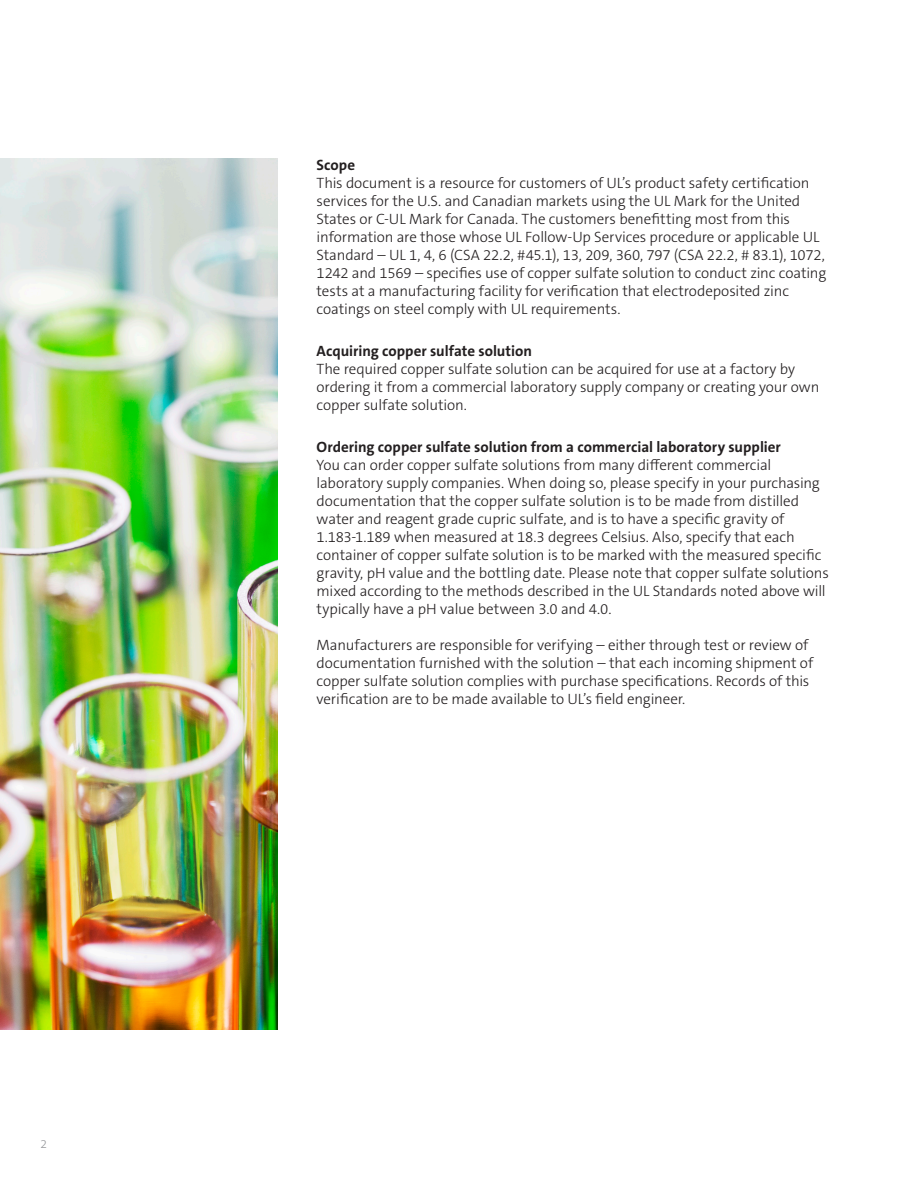
<style>
.page{position:relative;width:918px;height:1188px;background:#fff}
.page>*{position:absolute;margin:0;border:0;box-sizing:border-box;transform-origin:0 0}
.Body_Copy{font:300 15px/18px "The Sans C5";letter-spacing:-.01em;color:#231f20}
.Subhead{font:700 15px "The Sans C5";color:#231f20}
.t1{font:300 12px "The Sans C5";color:#939598}
.s1{font-size:16.5px;color:#fff}
</style>
<div class="page">
<svg style="left:277px;top:398px;width:1px;height:355px"></svg>
<img style="left:0;top:159px;width:277px;height:871px">
<p class="t1" style="left:40px;top:1136px;width:8px">2</p>
<p class="Subhead" style="left:317px;top:155px;width:40px">Scope</p>
<p class="Body_Copy" style="left:317px;top:174px;width:511px">This document is a resource for customers of UL’s product safety certification services for the U.S. and Canadian markets using the UL Mark for the United States or C-UL Mark for Canada. The customers benefitting most from this information are those whose UL Follow-Up Services procedure or applicable UL Standard – UL 1, 4, 6 (CSA 22.2, #45.1), 13, 209, 360, 797 (CSA 22.2, # 83.1), 1072, 1242 and 1569 – specifies use of copper sulfate solution to conduct zinc coating tests at a manufacturing facility for verification that electrodeposited zinc coatings on steel comply with UL requirements.</p>
<p class="Subhead" style="left:317px;top:341px;width:217px">Acquiring copper sulfate solution</p>
<p class="Body_Copy" style="left:317px;top:360px;width:504px">The required copper sulfate solution can be acquired for use at a factory by ordering it from a commercial laboratory supply company or creating your own copper sulfate solution.</p>
<p class="Subhead" style="left:317px;top:437px;width:466px">Ordering copper sulfate solution from a commercial laboratory supplier</p>
<p class="Body_Copy" style="left:317px;top:456px;width:514px">You can order copper sulfate solutions from many different commercial laboratory supply companies. When doing so, please specify in your purchasing documentation that the copper sulfate solution is to be made from distilled water and reagent grade cupric sulfate, and is to have a specific gravity of 1.183-1.189 when measured at 18.3 degrees Celsius. Also, specify that each container of copper sulfate solution is to be marked with the measured specific gravity, pH value and the bottling date. Please note that copper sulfate solutions mixed according to the methods described in the UL Standards noted above will typically have a pH value between 3.0 and 4.0.</p>
<p class="Body_Copy" style="left:317px;top:636px;width:498px">Manufacturers are responsible for verifying – either through test or review of documentation furnished with the solution – that each incoming shipment of copper sulfate solution complies with purchase specifications. Records of this verification are to be made available to UL’s field engineer.<span class="s1">.</span></p>
</div>
